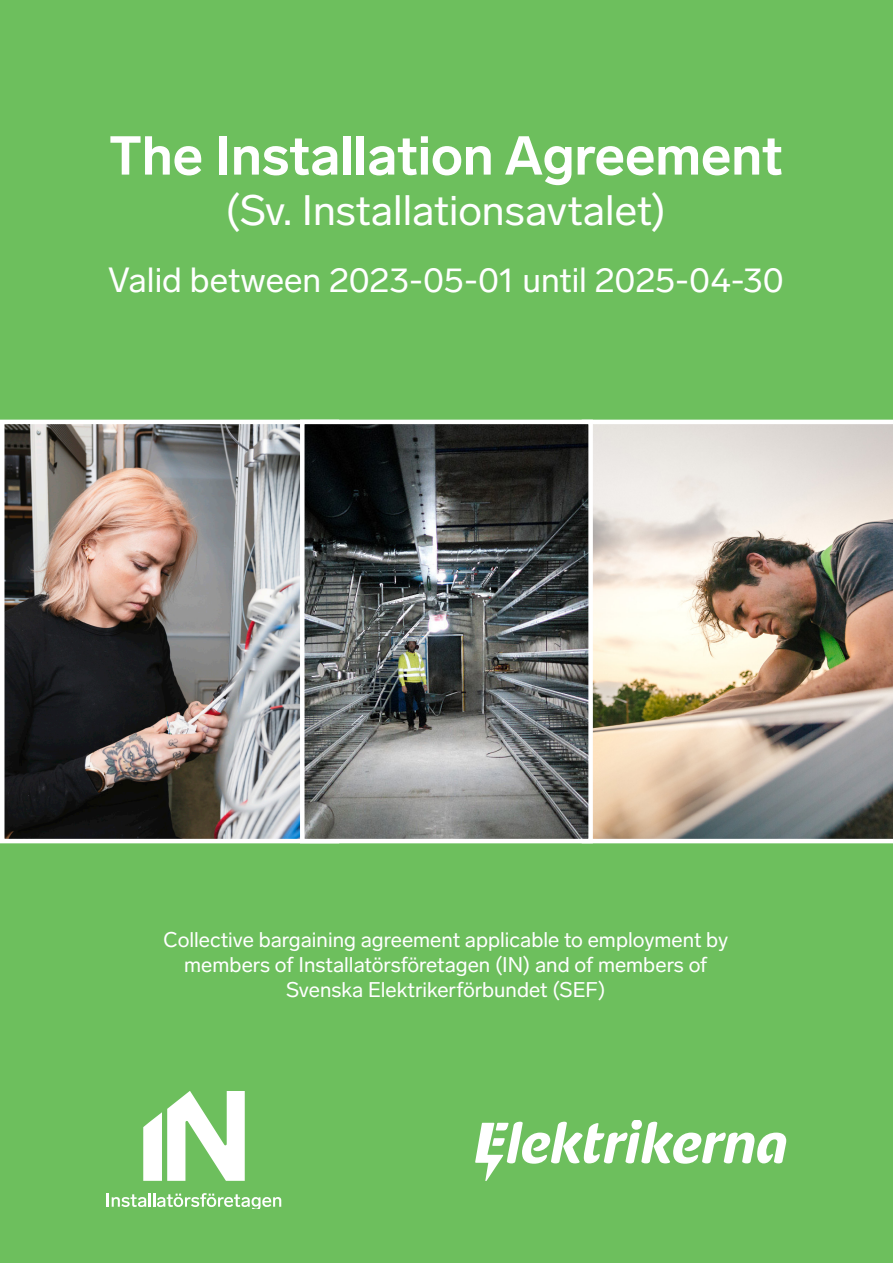
<style>
.page{position:relative;width:893px;height:1263px;background:#6dbf5d}
.page>*{position:absolute;margin:0;border:0;box-sizing:border-box;transform-origin:0 0}
.t1{font:700 54px "Lab Grotesque";color:#fff}
.t2{font:42px "Lab Grotesque";color:#fff}
.t3{font:34.5px "Lab Grotesque";color:#fff}
.t4{font:21px/25.2px "Lab Grotesque";color:#fff;text-align:center}
</style>
<div class="page">
<svg style="left:107px;top:1193px;width:174px;height:16px"></svg>
<svg style="left:143px;top:1092px;width:102px;height:89px"></svg>
<svg style="left:475px;top:1122px;width:311px;height:59px"></svg>
<div style="left:631px;top:1120px;width:11px;height:10px;background:#fff;border-radius:50%"></div>
<img style="left:593px;top:420px;width:300px;height:423px">
<img style="left:5px;top:425px;width:295px;height:413px">
<div style="left:0;top:420px;width:339px;height:423px;border:4px solid #fff"></div>
<img style="left:305px;top:425px;width:283px;height:413px">
<div style="left:300px;top:420px;width:293px;height:423px;border:4px solid #fff"></div>
<p class="t1" style="left:109px;top:124px;width:675px">The Installation Agreement</p>
<p class="t2" style="left:226px;top:186px;width:442px">(Sv. Installationsavtalet)</p>
<p class="t3" style="left:108px;top:259px;width:677px">Valid between 2023-05-01 until 2025-04-30</p>
<p class="t4" style="left:164px;top:927px;width:566px">Collective bargaining agreement applicable to employment by members of Installatörsföretagen (IN) and of members of<br>Svenska Elektrikerförbundet (SEF)</p>
</div>
